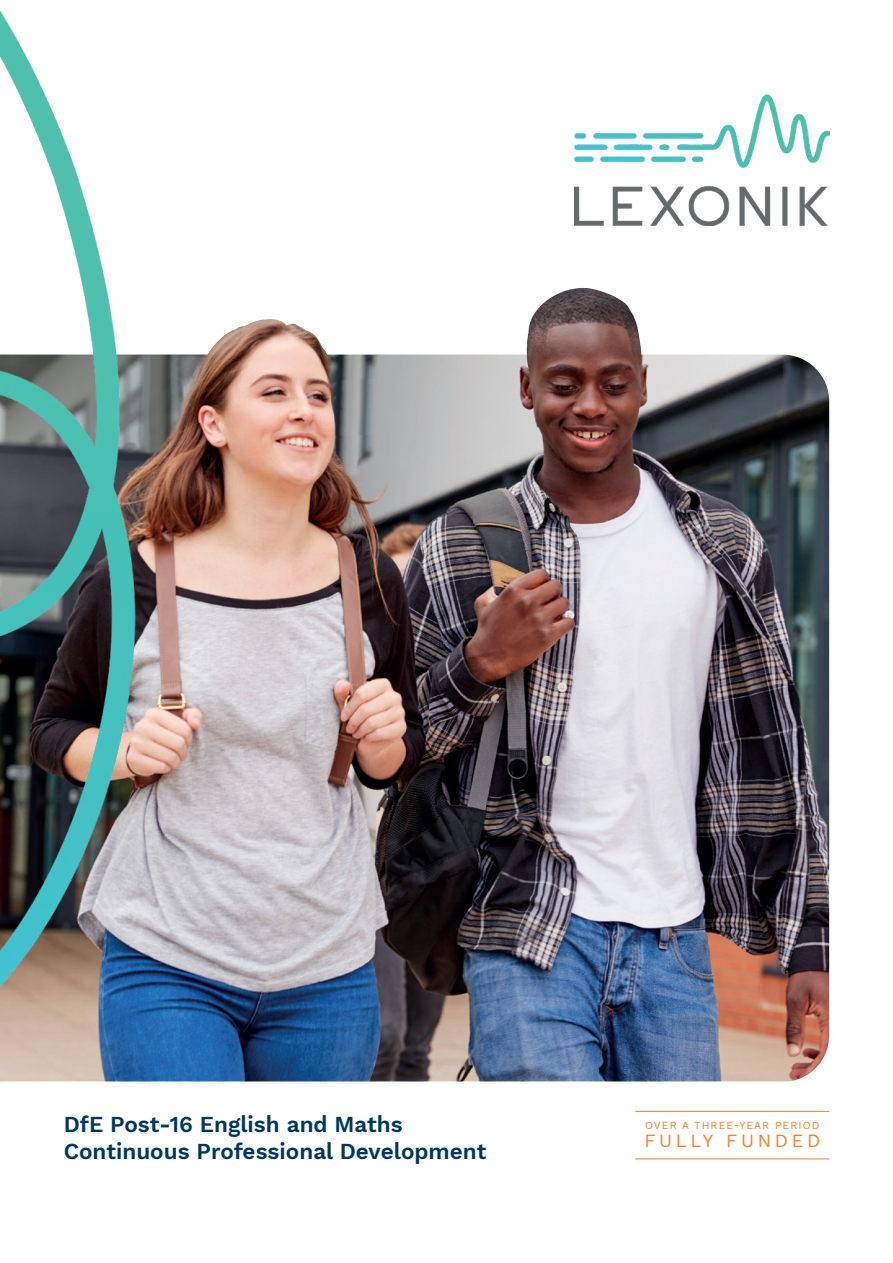
<style>
.page{position:relative;width:893px;height:1263px;background:#fff}
.page>*{position:absolute;margin:0;border:0;box-sizing:border-box;transform-origin:0 0}
.t1{font:600 22.5px/27px "Work Sans";color:#00395c}
.t2{font:18.3px "Work Sans";letter-spacing:.2em;color:#f47f2a}
.t3{font:10.65px "Work Sans";letter-spacing:.1em;color:#f47f2a}
</style>
<div class="page">
<img style="left:0;top:354px;width:829px;height:727px">
<img style="left:575px;top:94px;width:254px;height:132px">
<img style="left:0;top:10px;width:139px;height:994px">
<img style="left:188px;top:288px;width:455px;height:148px">
<hr style="left:635px;top:1111px;width:194px;height:1px;background:#f47f2a">
<hr style="left:635px;top:1158px;width:194px;height:1px;background:#f47f2a">
<p class="t1" style="left:64px;top:1109px;width:424px">DfE Post-16 English and Maths<br>Continuous Professional Development</p>
<p class="t3" style="left:645px;top:1117px;width:176px">OVER A THREE-YEAR PERIOD</p>
<p class="t2" style="left:644px;top:1127px;width:177px">FULLY FUNDED</p>
</div>
